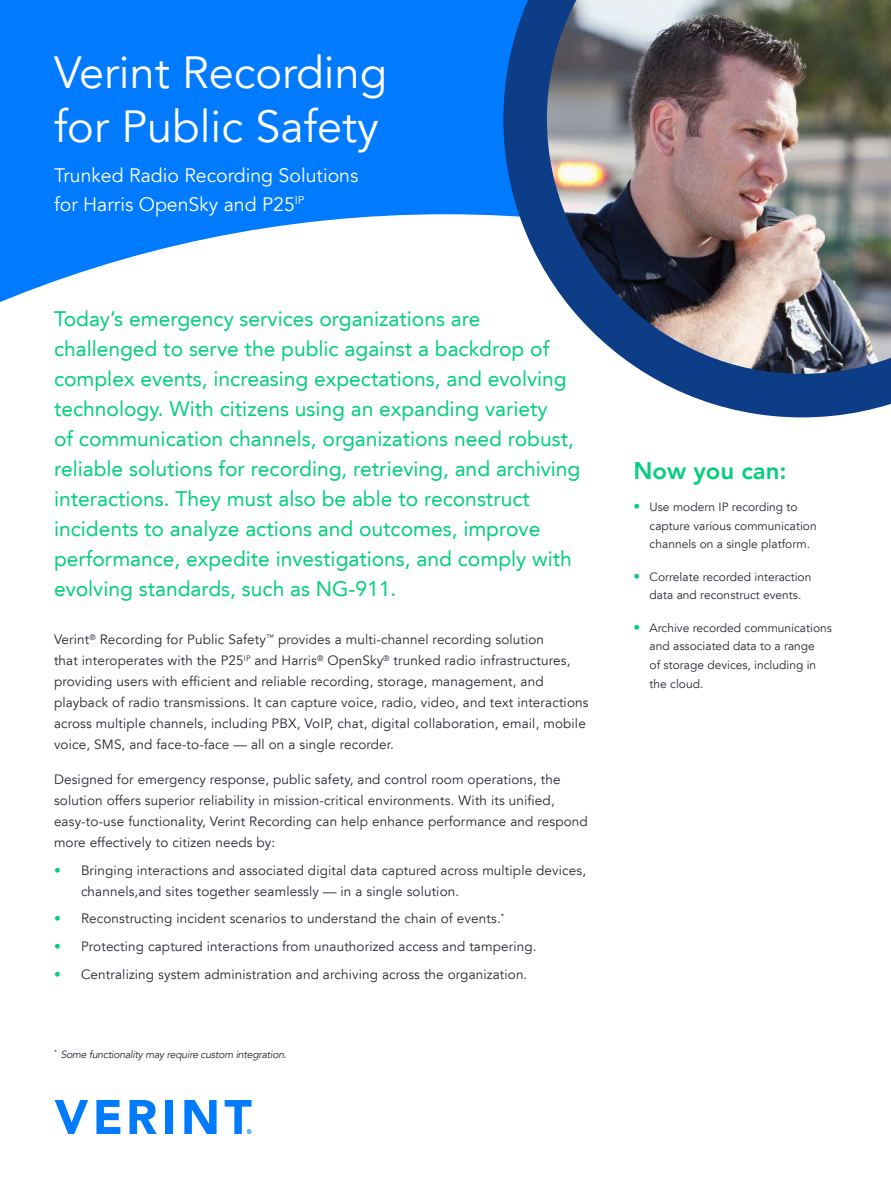
<style>
.page{position:relative;width:891px;height:1188px;background:#007aff}
.page>*{position:absolute;margin:0;border:0;box-sizing:border-box;transform-origin:0 0}
.t1{font:45px/54px "Avenir LT";color:#fff}
.t2{font:800 24px "Avenir LT";color:#05cf7d}
.t3{font:21px/30px "Avenir LT";color:#05cf7d}
.t4{font:19.5px/28.5px "Avenir LT";color:#fff}
.t5{font:13.5px/21px "Avenir LT";letter-spacing:.01em;color:#262933}
.t6{font:12px/18.8px "Avenir LT";color:#262933}
.t7{font:italic 10.5px "Avenir LT";letter-spacing:-.025em;color:#262933}
.s1{color:#05cf7d}
.s2{font-size:13.5px;color:#05cf7d}
</style>
<div class="page">
<div style="left:0;top:214px;width:891px;height:974px;background:#fff"></div>
<img style="left:503px;top:0;width:388px;height:417px">
<svg style="left:55px;top:1100px;width:33px;height:34px"></svg>
<svg style="left:96px;top:1100px;width:24px;height:34px"></svg>
<svg style="left:130px;top:1100px;width:27px;height:34px"></svg>
<div style="left:165px;top:1100px;width:8px;height:34px;background:#007aff"></div>
<svg style="left:184px;top:1100px;width:33px;height:34px"></svg>
<svg style="left:225px;top:1100px;width:27px;height:34px"></svg>
<h1 class="t1" style="left:54px;top:50px;width:335px">Verint Recording for Public Safety</h1>
<h3 class="t4" style="left:54px;top:163px;width:306px">Trunked Radio Recording Solutions for Harris OpenSky and P25<sup>IP</sup></h3>
<p class="t3" style="left:54px;top:306px;width:528px">Today’s emergency services organizations are challenged to serve the public against a backdrop of complex events, increasing expectations, and evolving technology. With citizens using an expanding variety<br>of communication channels, organizations need robust, reliable solutions for recording, retrieving, and archiving interactions. They must also be able to reconstruct incidents to analyze actions and outcomes, improve performance, expedite investigations, and comply with evolving standards, such as NG-911.</p>
<p class="t5" style="left:54px;top:631px;width:536px">Verint<sup>®</sup> Recording for Public Safety<sup>™</sup> provides a multi-channel recording solution<br>that interoperates with the P25<sup>IP</sup> and Harris<sup>®</sup> OpenSky<sup>®</sup> trunked radio infrastructures, providing users with efficient and reliable recording, storage, management, and playback of radio transmissions. It can capture voice, radio, video, and text interactions across multiple channels, including PBX, VoIP, chat, digital collaboration, email, mobile voice, SMS, and face-to-face — all on a single recorder.</p>
<p class="t5" style="left:54px;top:770px;width:535px">Designed for emergency response, public safety, and control room operations, the solution offers superior reliability in mission-critical environments. With its unified, easy-to-use functionality, Verint Recording can help enhance performance and respond more effectively to citizen needs by:</p>
<p class="t5" style="left:81px;top:861px;width:507px;text-indent:-27px"><span class="s1">•</span> Bringing interactions and associated digital data captured across multiple devices, channels,and sites together seamlessly — in a single solution.</p>
<p class="t5" style="left:54px;top:910px;width:452px"><span class="s1">•</span> Reconstructing incident scenarios to understand the chain of events.<sup>*</sup></p>
<p class="t5" style="left:54px;top:937px;width:484px"><span class="s1">•</span> Protecting captured interactions from unauthorized access and tampering.</p>
<p class="t5" style="left:54px;top:965px;width:475px"><span class="s1">•</span> Centralizing system administration and archiving across the organization.</p>
<p class="t7" style="left:54px;top:1050px;width:234px"><sup>*</sup> Some functionality may require custom integration.</p>
<h2 class="t2" style="left:633px;top:460px;width:155px">Now you can:</h2>
<p class="t6" style="left:650px;top:499px;width:169px;text-indent:-16px"><span class="s2">•</span> Use modern IP recording to capture various communication channels on a single platform.</p>
<p class="t6" style="left:633px;top:568px;width:179px;text-align:center"><span class="s2">•</span> Correlate recorded interaction data and reconstruct events.</p>
<p class="t6" style="left:650px;top:619px;width:184px;text-indent:-16px"><span class="s2">•</span> Archive recorded communications and associated data to a range<br>of storage devices, including in the cloud.</p>
</div>
